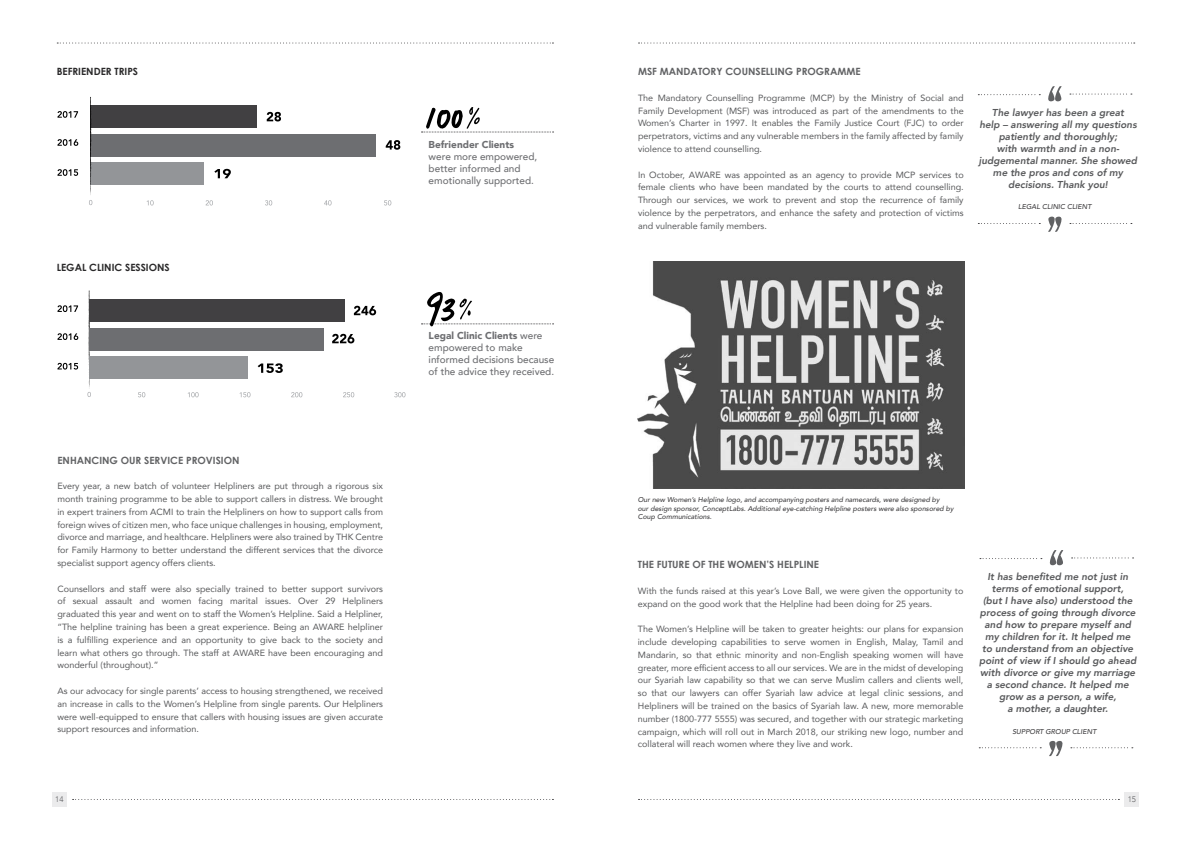
<style>
.page{position:relative;width:1191px;height:842px;background:#fff}
.page>*{position:absolute;margin:0;border:0;box-sizing:border-box;transform-origin:0 0}
.t1{font:italic 800 10px/12px "Avenir";color:#58595b;text-align:center}
.t2{font:500 10px/12px "Avenir";color:#6d6e71}
.t3{font:700 10px "Century Gothic";color:#616264}
.t4{font:700 10px "Century Gothic";color:#292829}
.t5{font:900 10px "Avenir";color:#6d6e71}
.t6{font:9px/12.8px "Avenir";color:#58595b;text-align:justify}
.t7{font:300 8px "Avenir";color:#58595b}
.t8{font:italic 500 7px/8.4px "Avenir";color:#414042}
.s1{font-weight:900}
</style>
<div class="page">
<div style="left:1124px;top:792px;width:15px;height:15px;background:#ebebec"></div>
<div style="left:52px;top:792px;width:15px;height:15px;background:#ebebec"></div>
<svg style="left:638px;top:43px;width:496px;height:1px"></svg>
<svg style="left:57px;top:43px;width:496px;height:1px"></svg>
<svg style="left:638px;top:799px;width:481px;height:1px"></svg>
<svg style="left:73px;top:799px;width:480px;height:1px"></svg>
<svg style="left:980px;top:558px;width:62px;height:1px"></svg>
<svg style="left:1071px;top:557px;width:62px;height:1px"></svg>
<svg style="left:1049px;top:550px;width:14px;height:16px"></svg>
<svg style="left:978px;top:94px;width:62px;height:1px"></svg>
<svg style="left:1070px;top:94px;width:62px;height:1px"></svg>
<svg style="left:1048px;top:86px;width:14px;height:16px"></svg>
<svg style="left:978px;top:223px;width:62px;height:1px"></svg>
<svg style="left:1070px;top:223px;width:62px;height:1px"></svg>
<svg style="left:1048px;top:216px;width:14px;height:16px"></svg>
<svg style="left:979px;top:747px;width:62px;height:1px"></svg>
<svg style="left:1071px;top:747px;width:61px;height:1px"></svg>
<svg style="left:1049px;top:740px;width:14px;height:16px"></svg>
<svg style="left:421px;top:107px;width:132px;height:26px"></svg>
<svg style="left:421px;top:292px;width:132px;height:34px"></svg>
<img style="left:638px;top:262px;width:326px;height:227px">
<svg style="left:57px;top:139px;width:21px;height:7px"></svg>
<div style="left:91px;top:134px;width:285px;height:22px;background:#6d6e71"></div>
<svg style="left:386px;top:140px;width:14px;height:10px"></svg>
<svg style="left:57px;top:169px;width:21px;height:7px"></svg>
<div style="left:91px;top:162px;width:113px;height:23px;background:#939598"></div>
<svg style="left:214px;top:169px;width:17px;height:9px"></svg>
<svg style="left:57px;top:111px;width:21px;height:7px"></svg>
<div style="left:91px;top:105px;width:166px;height:23px;background:#414042"></div>
<svg style="left:267px;top:112px;width:14px;height:9px"></svg>
<svg style="left:89px;top:97px;width:3px;height:108px"></svg>
<svg style="left:147px;top:200px;width:7px;height:5px"></svg>
<svg style="left:206px;top:200px;width:7px;height:5px"></svg>
<svg style="left:265px;top:200px;width:7px;height:5px"></svg>
<svg style="left:324px;top:200px;width:7px;height:5px"></svg>
<svg style="left:384px;top:200px;width:7px;height:5px"></svg>
<svg style="left:138px;top:392px;width:7px;height:5px"></svg>
<svg style="left:188px;top:392px;width:11px;height:5px"></svg>
<svg style="left:239px;top:392px;width:11px;height:5px"></svg>
<svg style="left:291px;top:392px;width:11px;height:5px"></svg>
<svg style="left:343px;top:392px;width:11px;height:5px"></svg>
<svg style="left:394px;top:392px;width:11px;height:5px"></svg>
<svg style="left:87px;top:290px;width:4px;height:107px"></svg>
<div style="left:89px;top:299px;width:256px;height:23px;background:#414042"></div>
<svg style="left:354px;top:306px;width:22px;height:9px"></svg>
<svg style="left:57px;top:305px;width:21px;height:7px"></svg>
<div style="left:89px;top:328px;width:234px;height:23px;background:#6d6e71"></div>
<svg style="left:332px;top:334px;width:22px;height:9px"></svg>
<svg style="left:57px;top:333px;width:21px;height:7px"></svg>
<div style="left:89px;top:356px;width:159px;height:23px;background:#939598"></div>
<svg style="left:258px;top:363px;width:25px;height:10px"></svg>
<svg style="left:57px;top:363px;width:21px;height:7px"></svg>
<p class="t4" style="left:57px;top:65px;width:77px">BEFRIEN DER TRIPS</p>
<p class="t4" style="left:57px;top:261px;width:100px">LEGAL CLIN IC SESSIONS</p>
<p class="t3" style="left:57px;top:454px;width:28px">EN HANC</p>
<p class="t3" style="left:99px;top:454px;width:133px">ING OUR SERVICE PROVISION</p>
<p class="t6" style="left:57px;top:479px;width:327px">Every year, a new batch of volunteer Helpliners are put through a rigorous six month training programme to be able to support callers in distress. We brought in expert trainers from ACMI to train the Helpliners on how to support calls from foreign wives of citizen men, who face unique challenges in housing, employment, divorce and marriage, and healthcare. Helpliners were also trained by THK Centre for Family Harmony to better understand the different services that the divorce specialist support agency offers clients.</p>
<p class="t6" style="left:57px;top:582px;width:327px">Counsellors and staff were also specially trained to better support survivors of sexual assault and women facing marital issues. Over 29 Helpliners graduated this year and went on to staff the Women’s Helpline. Said a Helpliner, “The helpline training has been a great experience. Being an AWARE helpliner is a fulfilling experience and an opportunity to give back to the society and learn what others go through. The staff at AWARE have been encouraging and wonderful (throughout).”</p>
<p class="t6" style="left:57px;top:684px;width:327px">As our advocacy for single parents’ access to housing strengthened, we received an increase in calls to the Women’s Helpline from single parents. Our Helpliners were well-equipped to ensure that callers with housing issues are given accurate support resources and information.</p>
<p class="t5" style="left:429px;top:136px;width:87px">Befriender Clients</p>
<p class="t2" style="left:429px;top:150px;width:110px">were more empowered, better informed and emotionally supported.</p>
<p class="t2" style="left:429px;top:329px;width:127px"><span class="s1">Legal Clinic Clients</span> were empowered to make informed decisions because of the advice they received.</p>
<p class="t3" style="left:638px;top:65px;width:31px">MSF MAN</p>
<p class="t3" style="left:683px;top:65px;width:15px">DATO</p>
<p class="t3" style="left:710px;top:65px;width:44px">RY COUNSELL</p>
<p class="t3" style="left:774px;top:65px;width:86px">ING PROGRAMME</p>
<p class="t6" style="left:638px;top:91px;width:327px">The Mandatory Counselling Programme (MCP) by the Ministry of Social and Family Development (MSF) was introduced as part of the amendments to the Women’s Charter in 1997. It enables the Family Justice Court (FJC) to order perpetrators, victims and any vulnerable members in the family affected by family violence to attend counselling.</p>
<p class="t6" style="left:638px;top:168px;width:327px">In October, AWARE was appointed as an agency to provide MCP services to female clients who have been mandated by the courts to attend counselling.<br>Through our services, we work to prevent and stop the recurrence of family violence by the perpetrators, and enhance the safety and protection of victims and vulnerable family members.</p>
<p class="t1" style="left:979px;top:107px;width:160px">The lawyer has been a great<br>help – answering all my questions patiently and thoroughly;<br>with warmth and in a non&shy;judgemental manner. She showed me the pros and cons of my decisions. Thank you!</p>
<p class="t8" style="left:1018px;top:203px;width:10px">Legal</p>
<p class="t8" style="left:1042px;top:203px;width:42px">clinic Client</p>
<p class="t8" style="left:638px;top:496px;width:318px">Our new Women’s Helpline logo, and accompanying posters and namecards, were designed by<br>our design sponsor, ConceptLabs. Additional eye-catching Helpline posters were also sponsored by<br>Coup Communications.</p>
<p class="t3" style="left:638px;top:558px;width:146px">THE FUTURE OF THE WOMEN ’S HELPL</p>
<p class="t3" style="left:803px;top:558px;width:10px">INE</p>
<p class="t6" style="left:638px;top:584px;width:327px">With the funds raised at this year’s Love Ball, we were given the opportunity to expand on the good work that the Helpline had been doing for 25 years.</p>
<p class="t6" style="left:638px;top:622px;width:327px">The Women’s Helpline will be taken to greater heights: our plans for expansion include developing capabilities to serve women in English, Malay, Tamil and Mandarin, so that ethnic minority and non-English speaking women will have greater, more efficient access to all our services. We are in the midst of developing our Syariah law capability so that we can serve Muslim callers and clients well, so that our lawyers can offer Syariah law advice at legal clinic sessions, and Helpliners will be trained on the basics of Syariah law. A new, more memorable number (1800-777 5555) was secured, and together with our strategic marketing campaign, which will roll out in March 2018, our striking new logo, number and collateral will reach women where they live and work.</p>
<p class="t1" style="left:979px;top:571px;width:159px">It has benefited me not just in terms of emotional support,<br>(but I have also) understood the process of going through divorce and how to prepare myself and my children for it. It helped me to understand from an objective point of view if I should go ahead with divorce or give my marriage a second chance. It helped me grow as a person, a wife,<br>a mother, a daughter.</p>
<p class="t8" style="left:1012px;top:727px;width:15px">Support</p>
<p class="t8" style="left:1045px;top:727px;width:7px">gro</p>
<p class="t8" style="left:1061px;top:727px;width:28px">up Client</p>
<p class="t7" style="left:55px;top:795px;width:10px">14</p>
<p class="t7" style="left:1127px;top:795px;width:10px">15</p>
</div>
